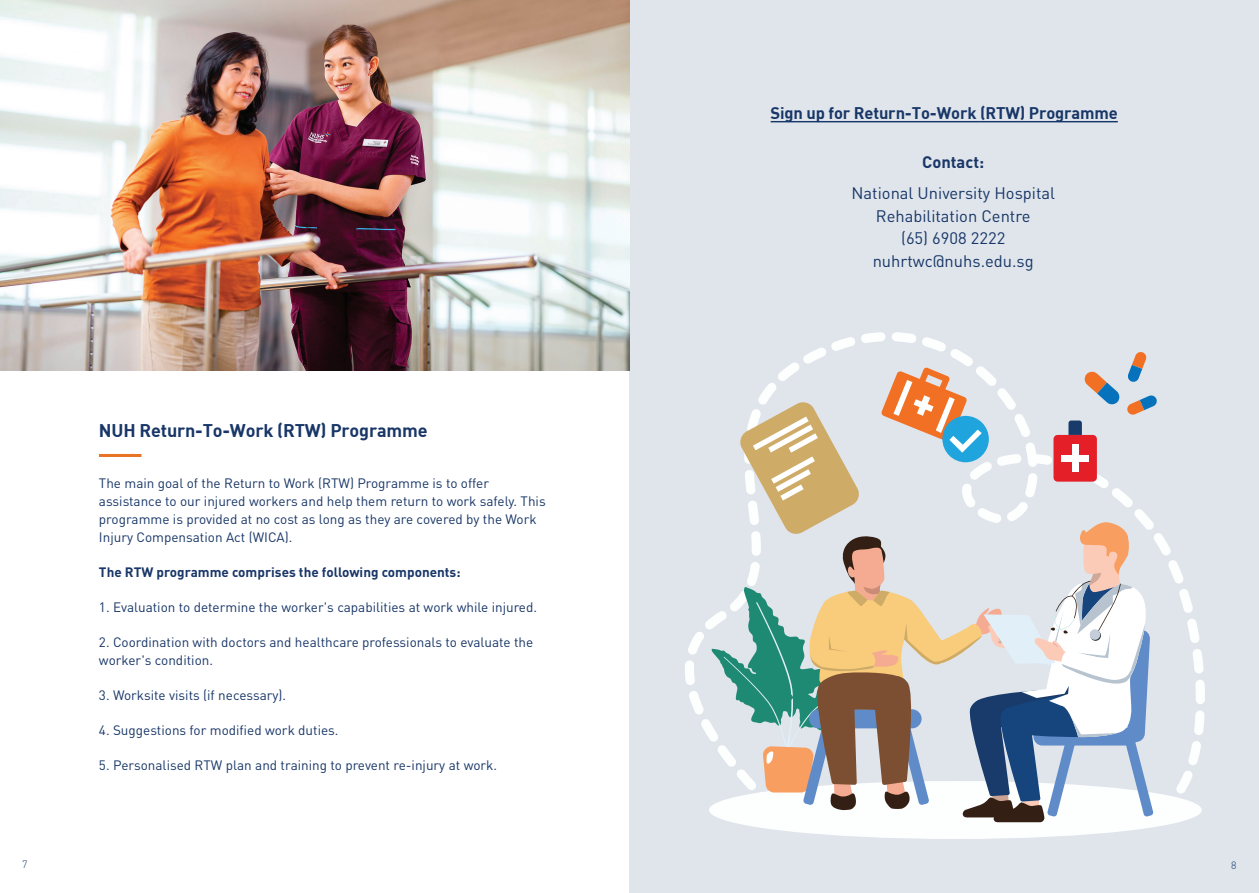
<style>
.page{position:relative;width:1259px;height:893px;background:#fff}
.page>*{position:absolute;margin:0;border:0;box-sizing:border-box;transform-origin:0 0}
.t1{font:700 18px "DIN";letter-spacing:-.01em;color:#183667}
.t2{font:16.5px/22.5px "DINOT";color:#183667;text-align:center}
.t3{font:700 16.5px "DIN";letter-spacing:-.01em;color:#183667}
.t4{font:700 16.5px "DINOT";color:#183667}
.t5{font:13.5px/18px "DINOT";color:#183667}
.t6{font:700 13.5px "DINOT";color:#183667}
.t7{font:300 10.5px "DINOT";color:#17396a}
</style>
<div class="page">
<div style="left:629px;top:0;width:630px;height:893px;background:#dfe5eb"></div>
<hr style="left:99px;top:454px;width:42px;height:3px;background:#e87424">
<hr style="left:770px;top:121px;width:347px;height:1px;background:#183667">
<img style="left:0;top:0;width:629px;height:371px">
<svg style="left:685px;top:332px;width:520px;height:482px"></svg>
<div style="left:709px;top:781px;width:492px;height:58px;background:#fdfefe;border-radius:50%"></div>
<svg style="left:711px;top:351px;width:446px;height:471px"></svg>
<p class="t3" style="left:770px;top:103px;width:349px">Sign up for Return-To-Work (RTW) Programme</p>
<h1 class="t1" style="left:99px;top:419px;width:330px">NUH Return-To-Work (RTW) Programme</h1>
<p class="t5" style="left:99px;top:474px;width:448px">The main goal of the Return to Work (RTW) Programme is to offer assistance to our injured workers and help them return to work safely. This programme is provided at no cost as long as they are covered by the Work Injury Compensation Act (WICA).</p>
<p class="t6" style="left:99px;top:563px;width:363px">The RTW programme comprises the following components:</p>
<p class="t5" style="left:99px;top:598px;width:440px">1. Evaluation to determine the worker's capabilities at work while injured.</p>
<p class="t5" style="left:99px;top:633px;width:436px">2. Coordination with doctors and healthcare professionals to evaluate the worker's condition.</p>
<p class="t5" style="left:99px;top:686px;width:189px">3. Worksite visits (if necessary).</p>
<p class="t5" style="left:99px;top:721px;width:241px">4. Suggestions for modified work duties.</p>
<p class="t5" style="left:99px;top:756px;width:400px">5. Personalised RTW plan and training to prevent re-injury at work.</p>
<p class="t4" style="left:922px;top:151px;width:64px">Contact:</p>
<p class="t2" style="left:851px;top:181px;width:205px">National University Hospital<br>Rehabilitation Centre<br>(65) 6908 2222 nuhrtwc@nuhs.edu.sg</p>
<p class="t7" style="left:22px;top:857px;width:7px">7</p>
<p class="t7" style="left:1231px;top:858px;width:7px">8</p>
</div>
